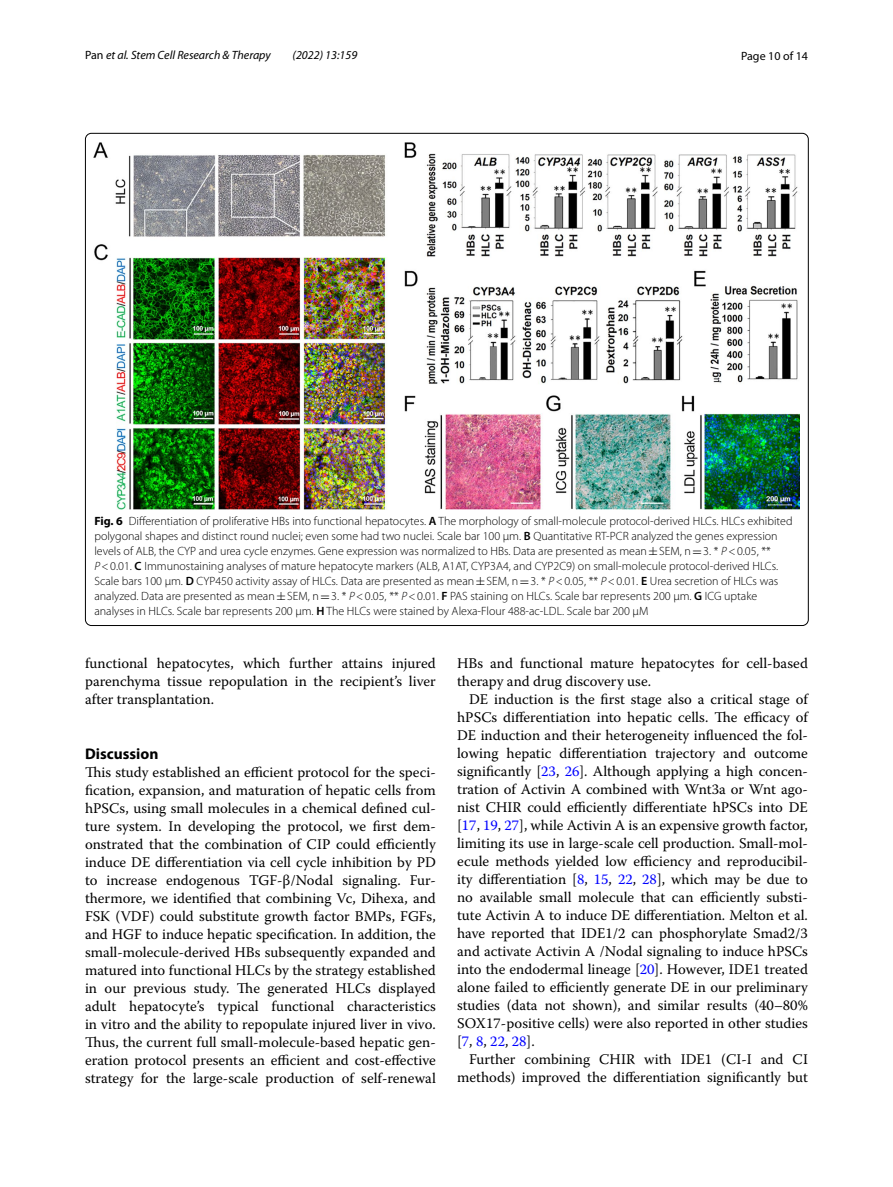
<style>
.page{position:relative;width:893px;height:1187px;background:#fff}
.page>*{position:absolute;margin:0;border:0;box-sizing:border-box;transform-origin:0 0}
.t1{font:700 15.45px "Myriad Pro";color:#000}
.t2{font:14.7px/18px "Warnock Pro";color:#000;text-align:justify}
.t3{font:300 12px/15px "Myriad Pro";color:#000}
.t4{font:italic 12px "Myriad Pro";color:#000}
.t5{font:12px "Myriad Pro";color:#000}
.s1{font-style:normal}
.s2{font-weight:700}
.s3{font-weight:600}
.s4{font-family:"MTSY";font-weight:400}
.s5{font-style:italic}
.s6{color:#00f}
</style>
<div class="page">
<img style="left:94px;top:142px;width:706px;height:368px">
<p class="t4" style="left:85px;top:48px;width:187px"><span class="s1">Pan</span> et al. Stem Cell Research &amp; Therapy</p>
<p class="t4" style="left:293px;top:48px;width:66px">(2022) 13:159</p>
<p class="t5" style="left:741px;top:48px;width:68px">Page 10 of 14</p>
<p class="t3" style="left:94px;top:513px;width:700px"><span class="s2">Fig. 6</span> Differentiation of proliferative HBs into functional hepatocytes. <span class="s3">A</span> The morphology of small-molecule protocol-derived HLCs. HLCs exhibited polygonal shapes and distinct round nuclei; even some had two nuclei. Scale bar 100 μm. <span class="s3">B</span> Quantitative RT-PCR analyzed the genes expression levels of ALB, the CYP and urea cycle enzymes. Gene expression was normalized to HBs. Data are presented as mean<span class="s4">±</span>SEM, n<span class="s4">=</span>3. * <span class="s5">P</span>&lt;0.05, ** <span class="s5">P</span>&lt;0.01. <span class="s3">C</span> Immunostaining analyses of mature hepatocyte markers (ALB, A1AT, CYP3A4, and CYP2C9) on small-molecule protocol-derived HLCs.<br>Scale bars 100 μm. <span class="s3">D</span> CYP450 activity assay of HLCs. Data are presented as mean<span class="s4">±</span>SEM, n<span class="s4">=</span>3. * <span class="s5">P</span>&lt;0.05, ** <span class="s5">P</span>&lt;0.01. <span class="s3">E</span> Urea secretion of HLCs was analyzed. Data are presented as mean<span class="s4">±</span>SEM, n<span class="s4">=</span>3. * <span class="s5">P</span>&lt;0.05, ** <span class="s5">P</span>&lt;0.01. <span class="s3">F</span> PAS staining on HLCs. Scale bar represents 200 μm. <span class="s3">G</span> ICG uptake analyses in HLCs. Scale bar represents 200 μm. <span class="s3">H</span> The HLCs were stained by Alexa-Flour 488-ac-LDL. Scale bar 200 μM</p>
<p class="t2" style="left:85px;top:654px;width:352px">functional hepatocytes, which further attains injured parenchyma tissue repopulation in the recipient’s liver after transplantation.</p>
<p class="t1" style="left:85px;top:743px;width:75px">Discussion</p>
<p class="t2" style="left:85px;top:762px;width:352px">This study established an efficient protocol for the speci&shy;fication, expansion, and maturation of hepatic cells from hPSCs, using small molecules in a chemical defined cul&shy;ture system. In developing the protocol, we first dem&shy;onstrated that the combination of CIP could efficiently induce DE differentiation via cell cycle inhibition by PD to increase endogenous TGF-β/Nodal signaling. Fur&shy;thermore, we identified that combining Vc, Dihexa, and FSK (VDF) could substitute growth factor BMPs, FGFs, and HGF to induce hepatic specification. In addition, the small-molecule-derived HBs subsequently expanded and matured into functional HLCs by the strategy established in our previous study. The generated HLCs displayed adult hepatocyte’s typical functional characteristics in vitro and the ability to repopulate injured liver in vivo.<br>Thus, the current full small-molecule-based hepatic gen&shy;eration protocol presents an efficient and cost-effective strategy for the large-scale production of self-renewal</p>
<p class="t2" style="left:457px;top:654px;width:352px">HBs and functional mature hepatocytes for cell-based therapy and drug discovery use.</p>
<p class="t2" style="left:457px;top:690px;width:352px;text-indent:12px">DE induction is the first stage also a critical stage of hPSCs differentiation into hepatic cells. The efficacy of DE induction and their heterogeneity influenced the fol&shy;lowing hepatic differentiation trajectory and outcome significantly [<span class="s6">23</span>, <span class="s6">26</span>]. Although applying a high concen&shy;tration of Activin A combined with Wnt3a or Wnt ago&shy;nist CHIR could efficiently differentiate hPSCs into DE [<span class="s6">17</span>, <span class="s6">19</span>, <span class="s6">27</span>], while Activin A is an expensive growth factor, limiting its use in large-scale cell production. Small-mol&shy;ecule methods yielded low efficiency and reproducibil&shy;ity differentiation [<span class="s6">8</span>, <span class="s6">15</span>, <span class="s6">22</span>, <span class="s6">28</span>], which may be due to no available small molecule that can efficiently substi&shy;tute Activin A to induce DE differentiation. Melton et al. have reported that IDE1/2 can phosphorylate Smad2/3 and activate Activin A /Nodal signaling to induce hPSCs into the endodermal lineage [<span class="s6">20</span>]. However, IDE1 treated alone failed to efficiently generate DE in our preliminary studies (data not shown), and similar results (40–80% SOX17-positive cells) were also reported in other studies [<span class="s6">7</span>, <span class="s6">8</span>, <span class="s6">22</span>, <span class="s6">28</span>].</p>
<p class="t2" style="left:457px;top:1050px;width:352px;text-align:right">Further combining CHIR with IDE1 (CI-I and CI methods) improved the differentiation significantly but</p>
</div>
